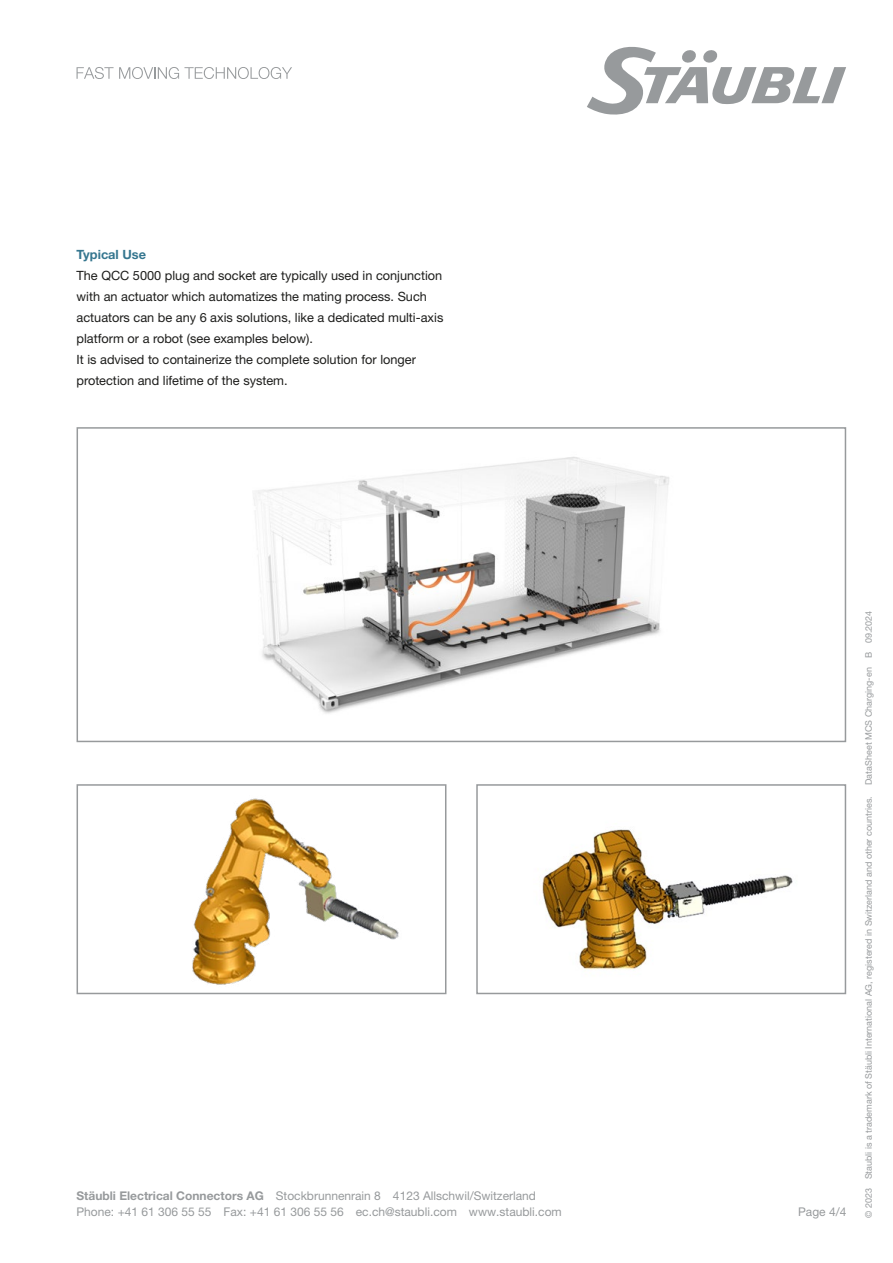
<style>
.page{position:relative;width:893px;height:1263px;background:#fff}
.page>*{position:absolute;margin:0;border:0;box-sizing:border-box;transform-origin:0 0}
.DS_Copy_Text_EN{font:12.75px/21px "Helvetica Neue LTW1 G";color:#1d1d1b}
.DS_Copy_Text_EN-2{font:700 12.75px "Helvetica Neue LTW1 G";color:#35768f}
.DS_Address_Ref-No{font:12px "Helvetica Neue LTW1 G";color:#979a9c}
.DS_Ref-No_Trademarktext{font:9px "Helvetica Neue LTW1 G";color:#979a9c}
.s1{font-weight:700}
</style>
<div class="page">
<svg style="left:587px;top:47px;width:259px;height:68px"></svg>
<img style="left:253px;top:457px;width:416px;height:257px">
<div style="left:77px;top:427px;width:769px;height:315px;border:2px solid #979a9c"></div>
<img style="left:192px;top:798px;width:207px;height:187px">
<div style="left:77px;top:784px;width:369px;height:210px;border:2px solid #979a9c"></div>
<img style="left:542px;top:829px;width:251px;height:141px">
<div style="left:476px;top:784px;width:370px;height:210px;border:2px solid #979a9c"></div>
<svg style="left:77px;top:67px;width:215px;height:12px"></svg>
<p class="DS_Copy_Text_EN-2" style="left:77px;top:247px;width:71px">Typical Use</p>
<p class="DS_Copy_Text_EN" style="left:77px;top:265px;width:368px">The QCC 5000 plug and socket are typically used in conjunction with an actuator which automatizes the mating process. Such actuators can be any 6 axis solutions, like a dedicated multi-axis platform or a robot (see examples below).</p>
<p class="DS_Copy_Text_EN" style="left:77px;top:349px;width:341px">It is advised to containerize the complete solution for longer protection and lifetime of the system.</p>
<p class="DS_Address_Ref-No" style="left:77px;top:1188px;width:461px"><span class="s1">Stäubli Electrical Connectors AG</span> Stockbrunnenrain 8 4123 Allschwil/Switzerland</p>
<p class="DS_Address_Ref-No" style="left:77px;top:1204px;width:487px">Phone: +41 61 306 55 55 Fax: +41 61 306 55 56 ec.ch@staubli.com www.staubli.com</p>
<p class="DS_Address_Ref-No" style="left:798px;top:1204px;width:50px">Page 4/4</p>
<p class="DS_Ref-No_Trademarktext" style="left:863px;top:785px;width:176px;rotate:-90deg">DataSheet MCS Charging-en B 09.2024</p>
<p class="DS_Ref-No_Trademarktext" style="left:863px;top:1218px;width:423px;rotate:-90deg">© 2023 Staubli is a trademark of Stäubli International AG, registered in Switzerland and other countries.</p>
</div>
